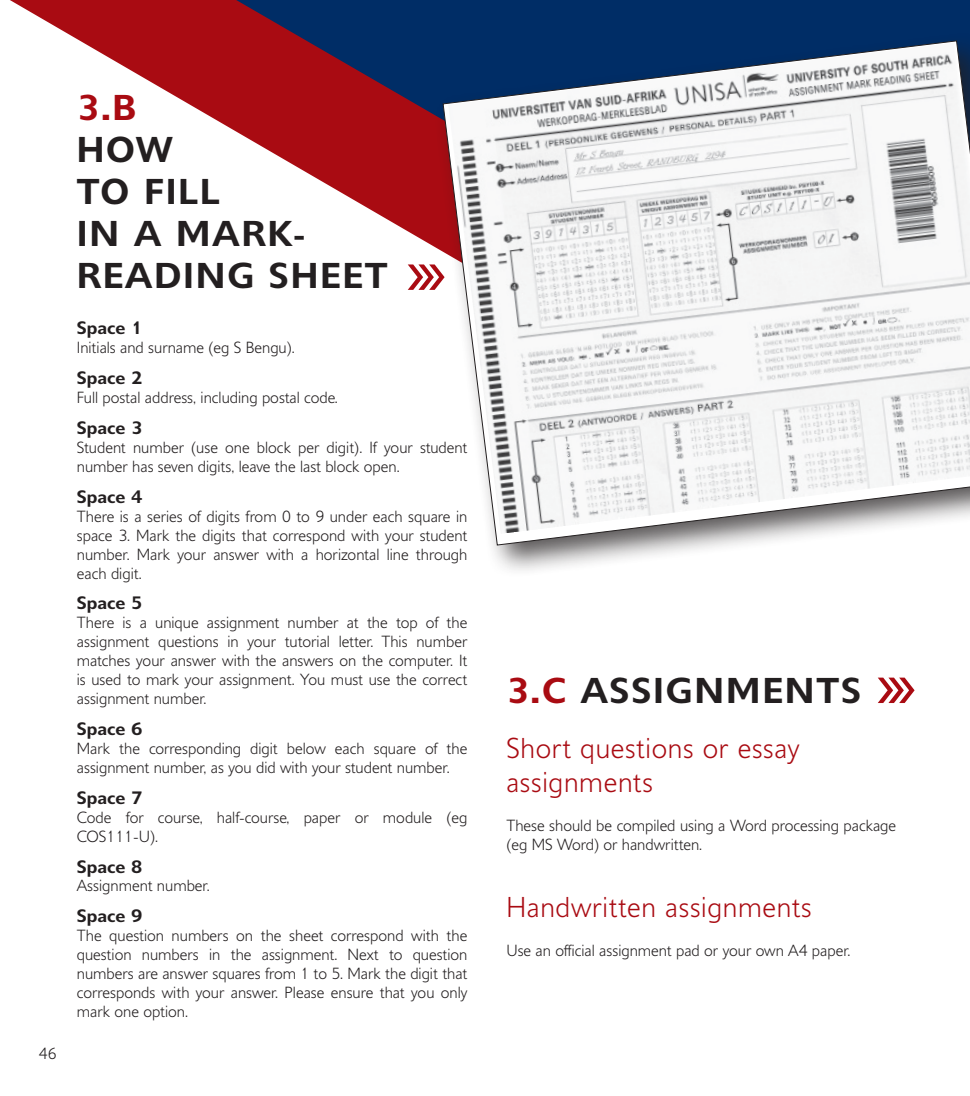
<style>
.page{position:relative;width:970px;height:1096px;background:#fff}
.page>*{position:absolute;margin:0;border:0;box-sizing:border-box;transform-origin:0 0}
.Main_headings{font:600 35px/42px "Delargo DT";letter-spacing:.05em;color:#231f20}
.Paragraph_headings{font:300 28px/33.6px "Delargo DT";letter-spacing:.025em;color:#a90b12}
.Space_heading{font:600 17.5px "Delargo DT";color:#231f20}
.intro_Paragraph{font:600 17.5px "Delargo DT";color:#231f20}
.text{font:300 15.75px/18.9px "Delargo DT";color:#231f20}
.s1{color:#a90b12}
</style>
<div class="page">
<svg style="left:10px;top:0;width:959px;height:247px"></svg>
<div style="left:434px;top:32px;width:535px;height:546px;background:#231f20;opacity:.75"></div>
<svg style="left:442px;top:40px;width:527px;height:505px"></svg>
<img style="left:448px;top:43px;width:521px;height:490px">
<svg style="left:407px;top:264px;width:37px;height:26px"></svg>
<svg style="left:877px;top:677px;width:37px;height:25px"></svg>
<p class="text" style="left:39px;top:1043px;width:19px">46</p>
<p class="Main_headings" style="left:77px;top:86px;width:312px"><span class="s1">3.B<br></span>HOW<br>TO FILL<br>IN A MARK-<br>READING SHEET</p>
<p class="intro_Paragraph" style="left:77px;top:317px;width:67px">Space 1</p>
<p class="text" style="left:77px;top:338px;width:219px">Initials and surname (eg S Bengu).</p>
<p class="Space_heading" style="left:77px;top:367px;width:67px">Space 2</p>
<p class="text" style="left:77px;top:387px;width:262px">Full postal address, including postal code.</p>
<p class="Space_heading" style="left:77px;top:417px;width:67px">Space 3</p>
<p class="text" style="left:77px;top:437px;width:392px">Student number (use one block per digit). If your student number has seven digits, leave the last block open.</p>
<p class="Space_heading" style="left:77px;top:485px;width:67px">Space 4</p>
<p class="text" style="left:77px;top:506px;width:392px;text-align:justify">There is a series of digits from 0 to 9 under each square in space 3. Mark the digits that correspond with your student number. Mark your answer with a horizontal line through each digit.</p>
<p class="Space_heading" style="left:77px;top:592px;width:67px">Space 5</p>
<p class="text" style="left:77px;top:613px;width:392px;text-align:justify">There is a unique assignment number at the top of the assignment questions in your tutorial letter. This number matches your answer with the answers on the computer. It is used to mark your assignment. You must use the correct assignment number.</p>
<p class="Space_heading" style="left:77px;top:717px;width:67px">Space 6</p>
<p class="text" style="left:77px;top:738px;width:392px">Mark the corresponding digit below each square of the assignment number, as you did with your student number.</p>
<p class="Space_heading" style="left:77px;top:786px;width:67px">Space 7</p>
<p class="text" style="left:77px;top:807px;width:392px">Code for course, half-course, paper or module (eg<br>COS111-U).</p>
<p class="Space_heading" style="left:77px;top:855px;width:67px">Space 8</p>
<p class="text" style="left:77px;top:875px;width:134px">Assignment number.</p>
<p class="Space_heading" style="left:77px;top:905px;width:67px">Space 9</p>
<p class="text" style="left:77px;top:925px;width:392px;text-align:justify">The question numbers on the sheet correspond with the question numbers in the assignment. Next to question numbers are answer squares from 1 to 5. Mark the digit that corresponds with your answer. Please ensure that you only mark one option.</p>
<p class="Main_headings" style="left:506px;top:668px;width:356px"><span class="s1">3.C</span> ASSIGNMENTS</p>
<p class="Paragraph_headings" style="left:506px;top:731px;width:294px">Short questions or essay assignments</p>
<p class="text" style="left:506px;top:815px;width:391px">These should be compiled using a Word processing package (eg MS Word) or handwritten.</p>
<p class="Paragraph_headings" style="left:506px;top:889px;width:307px">Handwritten assignments</p>
<p class="text" style="left:506px;top:940px;width:345px">Use an official assignment pad or your own A4 paper.</p>
</div>
